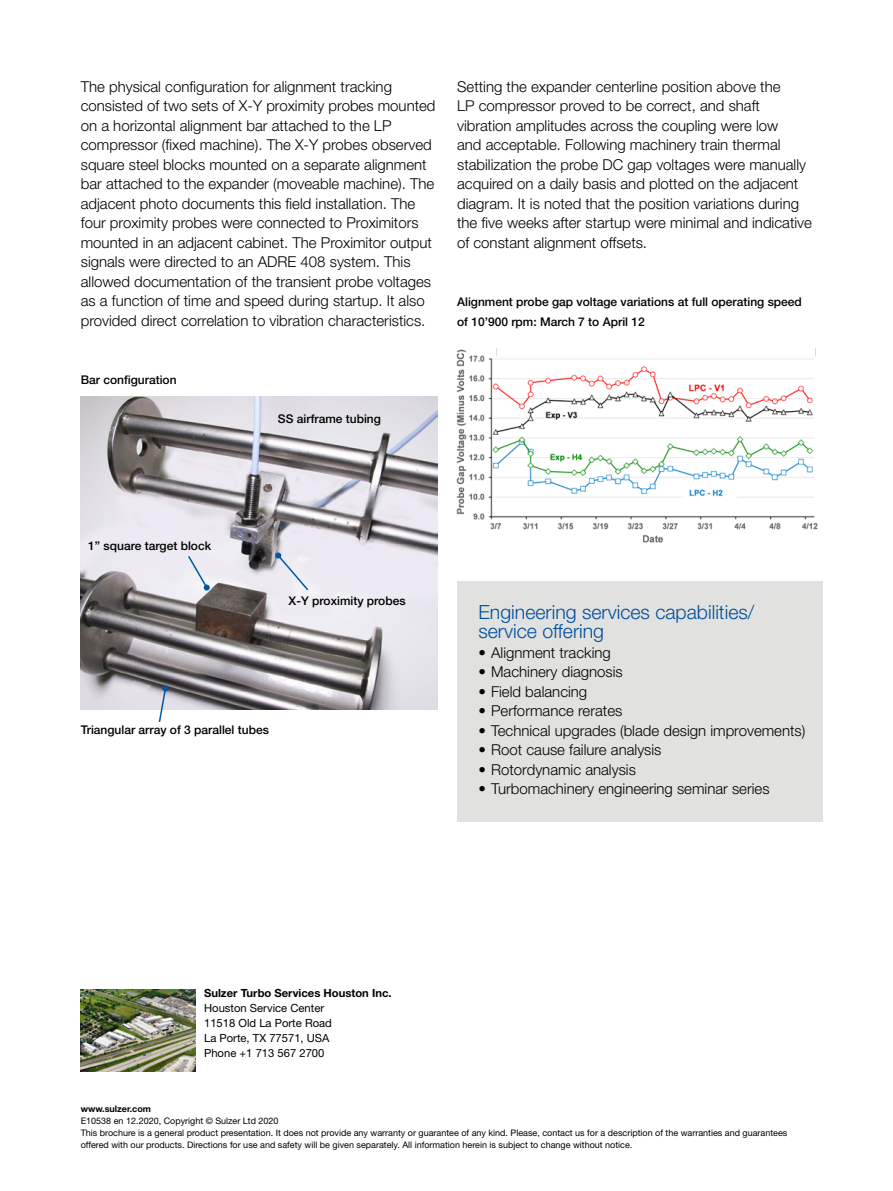
<style>
.page{position:relative;width:893px;height:1191px;background:#fff}
.page>*{position:absolute;margin:0;border:0;box-sizing:border-box;transform-origin:0 0}
.Subtitle_blue{font:300 19.5px/19.5px "Helvetica Neue LT Pro";color:#004e9b}
.Body_text{font:300 15px/19.5px "Helvetica Neue LT Pro";color:#000}
.t1{font:500 12px/19.5px "Helvetica Neue LT Pro";color:#000}
.Contact{font:11.25px "Helvetica Neue LT Pro";color:#000}
.Contact_company_name{font:700 11.25px "Helvetica Neue LT Pro";color:#000}
.Disclaimer{font:9px/12px "Helvetica Neue LT Pro";color:#000}
.URL{font:700 9px "Helvetica Neue LT Pro";color:#000}
</style>
<div class="page">
<div style="left:457px;top:581px;width:366px;height:241px;background:#e1e2e0"></div>
<img style="left:81px;top:989px;width:115px;height:82px">
<img style="left:81px;top:397px;width:356px;height:313px">
<svg style="left:187px;top:554px;width:23px;height:36px"></svg>
<svg style="left:275px;top:552px;width:35px;height:40px"></svg>
<svg style="left:158px;top:685px;width:10px;height:37px"></svg>
<img style="left:456px;top:348px;width:362px;height:195px">
<p class="Body_text" style="left:81px;top:76px;width:356px">The physical configuration for alignment tracking consisted of two sets of X-Y proximity probes mounted on a horizontal alignment bar attached to the LP compressor (fixed machine). The X-Y probes observed square steel blocks mounted on a separate alignment bar attached to the expander (moveable machine). The adjacent photo documents this field installation. The four proximity probes were connected to Proximitors mounted in an adjacent cabinet. The Proximitor output signals were directed to an ADRE 408 system. This allowed documentation of the transient probe voltages as a function of time and speed during startup. It also provided direct correlation to vibration characteristics.</p>
<p class="t1" style="left:81px;top:370px;width:97px">Bar configuration</p>
<p class="t1" style="left:278px;top:409px;width:104px">SS airframe tubing</p>
<p class="Body_text" style="left:457px;top:76px;width:356px">Setting the expander centerline position above the<br>LP compressor proved to be correct, and shaft vibration amplitudes across the coupling were low<br>and acceptable. Following machinery train thermal stabilization the probe DC gap voltages were manually acquired on a daily basis and plotted on the adjacent diagram. It is noted that the position variations during the five weeks after startup were minimal and indicative of constant alignment offsets.</p>
<p class="t1" style="left:457px;top:292px;width:346px">Alignment probe gap voltage variations at full operating speed of 10’900 rpm: March 7 to April 12</p>
<p class="t1" style="left:88px;top:536px;width:124px">1” square target block</p>
<p class="t1" style="left:289px;top:591px;width:118px">X-Y proximity probes</p>
<p class="t1" style="left:81px;top:720px;width:190px">Triangular array of 3 parallel tubes</p>
<p class="Subtitle_blue" style="left:478px;top:601px;width:277px">Engineering services capabilities/ service offering</p>
<p class="Body_text" style="left:478px;top:642px;width:134px">• Alignment tracking</p>
<p class="Body_text" style="left:478px;top:661px;width:146px">• Machinery diagnosis</p>
<p class="Body_text" style="left:478px;top:681px;width:110px">• Field balancing</p>
<p class="Body_text" style="left:478px;top:700px;width:145px">• Performance rerates</p>
<p class="Body_text" style="left:478px;top:720px;width:329px">• Technical upgrades (blade design improvements)</p>
<p class="Body_text" style="left:478px;top:739px;width:185px">• Root cause failure analysis</p>
<p class="Body_text" style="left:478px;top:759px;width:159px">• Rotordynamic analysis</p>
<p class="Body_text" style="left:478px;top:778px;width:293px">• Turbomachinery engineering seminar series</p>
<p class="Contact_company_name" style="left:204px;top:986px;width:189px">Sulzer Turbo Services Houston Inc.</p>
<p class="Contact" style="left:204px;top:1001px;width:122px">Houston Service Center</p>
<p class="Contact" style="left:204px;top:1016px;width:129px">11518 Old La Porte Road</p>
<p class="Contact" style="left:204px;top:1031px;width:127px">La Porte, TX 77571, USA</p>
<p class="Contact" style="left:204px;top:1046px;width:122px">Phone +1 713 567 2700</p>
<p class="URL" style="left:81px;top:1103px;width:72px">www.sulzer.com</p>
<p class="Disclaimer" style="left:81px;top:1115px;width:199px">E10538 en 12.2020, Copyright © Sulzer Ltd 2020</p>
<p class="Disclaimer" style="left:81px;top:1127px;width:708px">This brochure is a general product presentation. It does not provide any warranty or guarantee of any kind. Please, contact us for a description of the warranties and guarantees offered with our products. Directions for use and safety will be given separately. All information herein is subject to change without notice.</p>
</div>
